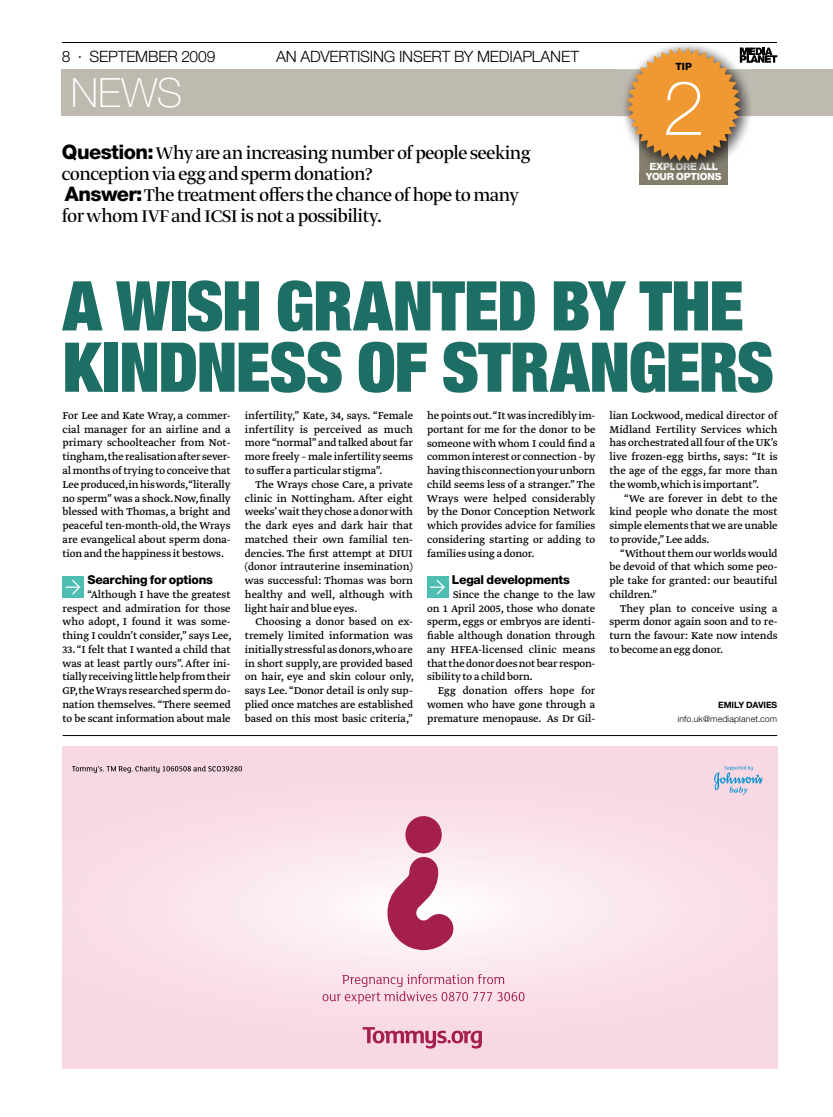
<style>
.page{position:relative;width:833px;height:1117px;background:#fff}
.page>*{position:absolute;margin:0;border:0;box-sizing:border-box;transform-origin:0 0}
.t1{font:100 75.75px "Helvetica Neue MP Pro";color:#fff}
.t2{font:900 condensed 68.75px/61.2px "Helvetica Neue MP Pro";letter-spacing:-.015em;color:#1d6e64}
.t3{font:100 40.38px "Helvetica Neue MP Pro";color:#fff}
.t4{font:20px/21.2px "Greta Display Pro";letter-spacing:-.015em;color:#000}
.t5{font:300 15.62px "Helvetica Neue MP Pro";letter-spacing:-.01em;color:#000}
.t6{font:800 12.25px "Helvetica Neue MP Pro";letter-spacing:-.02em;color:#000}
.t7{font:11.62px/13.8px "Greta Text Pro";letter-spacing:-.01em;color:#000;text-align:justify}
.t8{font:800 10px "Helvetica Neue MP Pro";letter-spacing:-.02em;color:#fff}
.t9{font:800 10px "Helvetica Neue MP Pro";letter-spacing:-.015em;color:#fcfcfc}
.t10{font:800 10px "Helvetica Neue MP Pro";color:#000}
.t11{font:300 8.75px "Helvetica Neue MP Pro";letter-spacing:.02em;color:#000}
.t12{font:700 8.75px "Helvetica Neue MP Pro";letter-spacing:-.005em;color:#000}
.s1{font-family:"Helvetica Neue MP Pro";font-weight:800}
.s2{color:#e0e0e0}
.s3{color:#c8c8c8}
.s4{color:#b9b9b9}
.s5{color:#a5a5a5}
.s6{color:#b3b3b3}
.s7{color:#c1c1c1}
.s8{color:#e5e5e5}
</style>
<div class="page">
<hr style="left:63px;top:42px;width:714px;height:1px;background:#000">
<div style="left:62px;top:576px;width:22px;height:21px;background:#4fbeb2"></div>
<svg style="left:65px;top:580px;width:16px;height:15px"></svg>
<div style="left:62px;top:69px;width:770px;height:47px;background:#bebab0"></div>
<div style="left:639px;top:96px;width:88px;height:89px;background:#837d6c"></div>
<img style="left:618px;top:69px;width:8px;height:47px">
<img style="left:639px;top:170px;width:72px;height:3px">
<svg style="left:626px;top:47px;width:151px;height:123px"></svg>
<hr style="left:62px;top:735px;width:715px;height:1px;background:#000">
<div style="left:427px;top:576px;width:21px;height:21px;background:#4fbeb2"></div>
<svg style="left:430px;top:579px;width:15px;height:16px"></svg>
<svg style="left:63px;top:746px;width:714px;height:322px;background:#f9dee7"></svg>
<svg style="left:359px;top:841px;width:121px;height:123px"></svg>
<div style="left:405px;top:816px;width:36px;height:37px;background:#a41f4e;border-radius:50%"></div>
<svg style="left:322px;top:973px;width:202px;height:30px;background:#edc6d3"></svg>
<svg style="left:713px;top:765px;width:50px;height:29px"></svg>
<svg style="left:72px;top:765px;width:170px;height:8px"></svg>
<svg style="left:362px;top:1026px;width:120px;height:22px;background:#da98b0"></svg>
<h3 class="t5" style="left:62px;top:51px;width:155px">8 · SEPTEMBER 2009</h3>
<h3 class="t5" style="left:276px;top:51px;width:304px">AN ADVERTISING INSERT BY MEDIAPLANET</h3>
<h3 class="t3" style="left:71px;top:78px;width:113px">NEWS</h3>
<h3 class="t4" style="left:62px;top:143px;width:470px"><span class="s1">Question:</span> Why are an increasing number of people seeking conception via egg and sperm donation?<br><span class="s1">Answer:</span> The treatment offers the chance of hope to many for whom IVF and ICSI is not a possibility.</h3>
<p class="t10" style="left:675px;top:62px;width:18px">TIP</p>
<h1 class="t1" style="left:662px;top:81px;width:44px">2</h1>
<p class="t9" style="left:649px;top:163px;width:70px">EX<span class="s2">P</span><span class="s3">L</span><span class="s4">OR</span><span class="s5">E</span> <span class="s6">A</span><span class="s7">L</span><span class="s8">L</span></p>
<p class="t8" style="left:646px;top:173px;width:77px">YOUR OPTIONS</p>
<h2 class="t2" style="left:62px;top:276px;width:712px">A WISH GRANTED BY THE<br>KINDNESS OF STRANGERS</h2>
<p class="t7" style="left:62px;top:409px;width:170px">For Lee and Kate Wray, a commer&shy;cial manager for an airline and a primary schoolteacher from Not&shy;tingham,the realisation after sever&shy;al months of trying to conceive that Lee produced,in his words,“literally no sperm” was a shock. Now, finally blessed with Thomas, a bright and peaceful ten-month-old, the Wrays are evangelical about sperm dona&shy;tion and the happiness it bestows.</p>
<p class="t6" style="left:87px;top:575px;width:127px">Searching for options</p>
<p class="t7" style="left:62px;top:588px;width:170px;text-indent:25px">“Although I have the greatest respect and admiration for those who adopt, I found it was some&shy;thing I couldn’t consider,” says Lee,</p>
<p class="t7" style="left:62px;top:643px;width:170px">33. “I felt that I wanted a child that was at least partly ours”. After ini&shy;tially receiving little help from their GP,the Wrays researched sperm do&shy;nation themselves. “There seemed to be scant information about male</p>
<p class="t7" style="left:245px;top:409px;width:170px">infertility,” Kate, 34, says. “Female infertility is perceived as much more “normal” and talked about far more freely – male infertility seems to suffer a particular stigma”.</p>
<p class="t7" style="left:245px;top:478px;width:170px;text-indent:11px">The Wrays chose Care, a private clinic in Nottingham. After eight weeks’ wait they chose a donor with the dark eyes and dark hair that matched their own familial ten&shy;dencies. The first attempt at DIUI (donor intrauterine insemination) was successful: Thomas was born healthy and well, although with light hair and blue eyes.</p>
<p class="t7" style="left:245px;top:615px;width:171px;text-indent:11px">Choosing a donor based on ex&shy;tremely limited information was initially stressful as donors,who are in short supply, are provided based on hair, eye and skin colour only, says Lee. “Donor detail is only sup&shy;plied once matches are established based on this most basic criteria,”</p>
<p class="t7" style="left:427px;top:409px;width:170px">he points out.“It was incredibly im&shy;portant for me for the donor to be someone with whom I could find a common interest or connection - by having this connection your unborn child seems less of a stranger.” The Wrays were helped considerably by the Donor Conception Network which provides advice for families considering starting or adding to families using a donor.</p>
<p class="t6" style="left:452px;top:575px;width:119px">Legal developments</p>
<p class="t7" style="left:427px;top:588px;width:170px;text-indent:26px">Since the change to the law on 1 April 2005, those who donate sperm, eggs or embryos are identi&shy;fiable although donation through any HFEA-licensed clinic means that the donor does not bear respon&shy;sibility to a child born.</p>
<p class="t7" style="left:427px;top:684px;width:170px;text-indent:11px">Egg donation offers hope for women who have gone through a premature menopause. As Dr Gil-</p>
<p class="t7" style="left:609px;top:409px;width:170px">lian Lockwood, medical director of Midland Fertility Services which has orchestrated all four of the UK’s live frozen-egg births, says: “It is the age of the eggs, far more than the womb,which is important”.</p>
<p class="t7" style="left:609px;top:492px;width:170px;text-indent:15px">“We are forever in debt to the kind people who donate the most simple elements that we are unable to provide,” Lee adds.</p>
<p class="t7" style="left:609px;top:547px;width:170px;text-indent:11px">“Without them our worlds would be devoid of that which some peo&shy;ple take for granted: our beautiful children.”</p>
<p class="t7" style="left:609px;top:602px;width:170px;text-indent:11px">They plan to conceive using a sperm donor again soon and to re&shy;turn the favour: Kate now intends to become an egg donor.</p>
<p class="t12" style="left:718px;top:699px;width:61px">EMILY DAVIES</p>
<p class="t11" style="left:677px;top:715px;width:101px">info.uk@mediaplanet.com</p>
</div>
